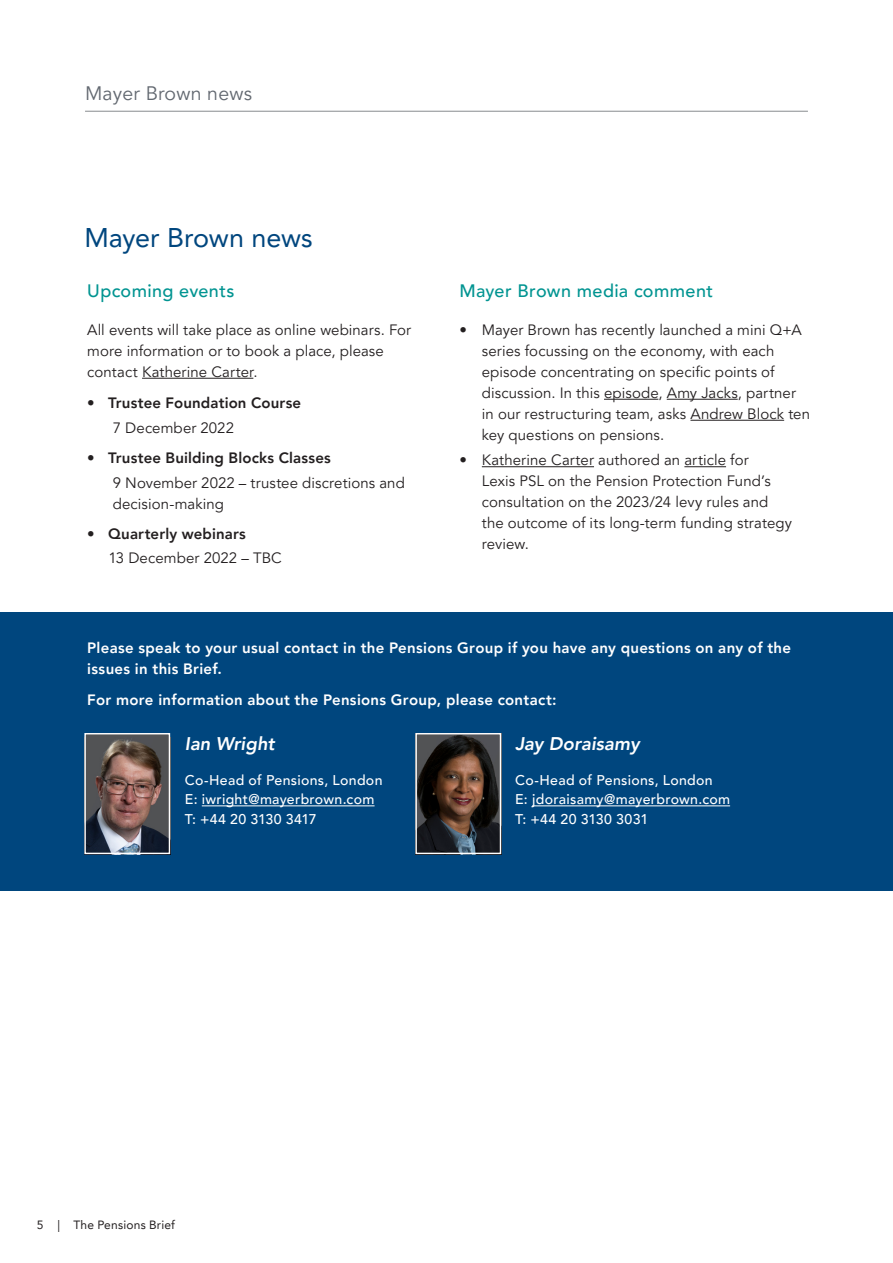
<style>
.page{position:relative;width:893px;height:1263px;background:#fff}
.page>*{position:absolute;margin:0;border:0;box-sizing:border-box;transform-origin:0 0}
.Subhead_L1{font:27px "Avenir LT Pro";letter-spacing:-.005em;color:#00467e}
.Headings_L2_Subhead{font:19.5px "Avenir LT Pro";letter-spacing:.01em;color:#626870}
.Subhead_L3{font:italic 800 18.3px "Avenir LT Pro";color:#fff}
.Subhead_L2{font:500 18px "Avenir LT Pro";letter-spacing:.02em;color:#009491}
.Body_copy{font:15px/21px "Avenir LT Pro";letter-spacing:.005em;color:#231f20}
.Body_copy-2{font:800 15px/21px "Avenir LT Pro";letter-spacing:.02em;color:#fff}
.Bullet_L1{font:15px/21px "Avenir LT Pro";letter-spacing:.005em;color:#231f20}
.t1{font:800 15px "Avenir LT Pro";letter-spacing:.01em;color:#231f20}
.Subhead_L3-2{font:500 14.1px/19.8px "Avenir LT Pro";letter-spacing:.02em;color:#fff}
.t2{font:12px "Avenir LT Pro";letter-spacing:.015em;color:#231f20}
</style>
<div class="page">
<hr style="left:85px;top:111px;width:723px;height:1px;background:#888c8f">
<div style="left:0;top:612px;width:893px;height:278px;background:#00467e"></div>
<img style="left:86px;top:737px;width:82px;height:115px">
<div style="left:84px;top:733px;width:86px;height:121px;border:1px solid #fff"></div>
<img style="left:417px;top:735px;width:82px;height:117px">
<div style="left:415px;top:733px;width:86px;height:121px;border:1px solid #fff"></div>
<hr style="left:202px;top:805px;width:173px;height:1px;background:#fff">
<hr style="left:532px;top:805px;width:198px;height:1px;background:#fff">
<hr style="left:142px;top:378px;width:111px;height:1px;background:#231f20">
<hr style="left:604px;top:399px;width:54px;height:1px;background:#231f20">
<hr style="left:667px;top:399px;width:71px;height:1px;background:#231f20">
<hr style="left:690px;top:420px;width:94px;height:1px;background:#231f20">
<hr style="left:482px;top:466px;width:112px;height:1px;background:#231f20">
<hr style="left:684px;top:466px;width:42px;height:1px;background:#231f20">
<p class="Headings_L2_Subhead" style="left:85px;top:81px;width:168px">Mayer Brown news</p>
<p class="Subhead_L1" style="left:84px;top:221px;width:230px">Mayer Brown news</p>
<p class="Subhead_L2" style="left:87px;top:280px;width:149px">Upcoming events</p>
<p class="Body_copy" style="left:87px;top:319px;width:325px">All events will take place as online webinars. For more information or to book a place, please contact Katherine Carter.</p>
<p class="t1" style="left:87px;top:394px;width:215px">• Trustee Foundation Course</p>
<p class="Bullet_L1" style="left:113px;top:418px;width:123px">7 December 2022</p>
<p class="t1" style="left:87px;top:449px;width:245px">• Trustee Building Blocks Classes</p>
<p class="Bullet_L1" style="left:113px;top:473px;width:294px">9 November 2022 – trustee discretions and decision-making</p>
<p class="t1" style="left:87px;top:525px;width:160px">• Quarterly webinars</p>
<p class="Bullet_L1" style="left:109px;top:548px;width:175px">13 December 2022 – TBC</p>
<p class="Subhead_L2" style="left:459px;top:280px;width:255px">Mayer Brown media comment</p>
<p class="Body_copy" style="left:482px;top:319px;width:330px;text-indent:-22px">• Mayer Brown has recently launched a mini Q+A series focussing on the economy, with each episode concentrating on specific points of discussion. In this episode, Amy Jacks, partner in our restructuring team, asks Andrew Block ten key questions on pensions.</p>
<p class="Body_copy" style="left:482px;top:450px;width:312px;text-indent:-22px">• Katherine Carter authored an article for<br>Lexis PSL on the Pension Protection Fund’s consultation on the 2023/24 levy rules and the outcome of its long-term funding strategy review.</p>
<p class="Body_copy-2" style="left:87px;top:637px;width:705px">Please speak to your usual contact in the Pensions Group if you have any questions on any of the issues in this Brief.</p>
<p class="Body_copy-2" style="left:87px;top:690px;width:471px">For more information about the Pensions Group, please contact:</p>
<p class="Subhead_L3" style="left:185px;top:733px;width:91px">Ian Wright</p>
<p class="Subhead_L3-2" style="left:185px;top:770px;width:199px">Co-Head of Pensions, London<br>E: iwright@mayerbrown.com<br>T: +44 20 3130 3417</p>
<p class="Subhead_L3" style="left:515px;top:733px;width:126px">Jay Doraisamy</p>
<p class="Subhead_L3-2" style="left:515px;top:770px;width:216px">Co-Head of Pensions, London<br>E: jdoraisamy@mayerbrown.com<br>T: +44 20 3130 3031</p>
<p class="t2" style="left:37px;top:1217px;width:140px">5 | The Pensions Brief</p>
</div>
